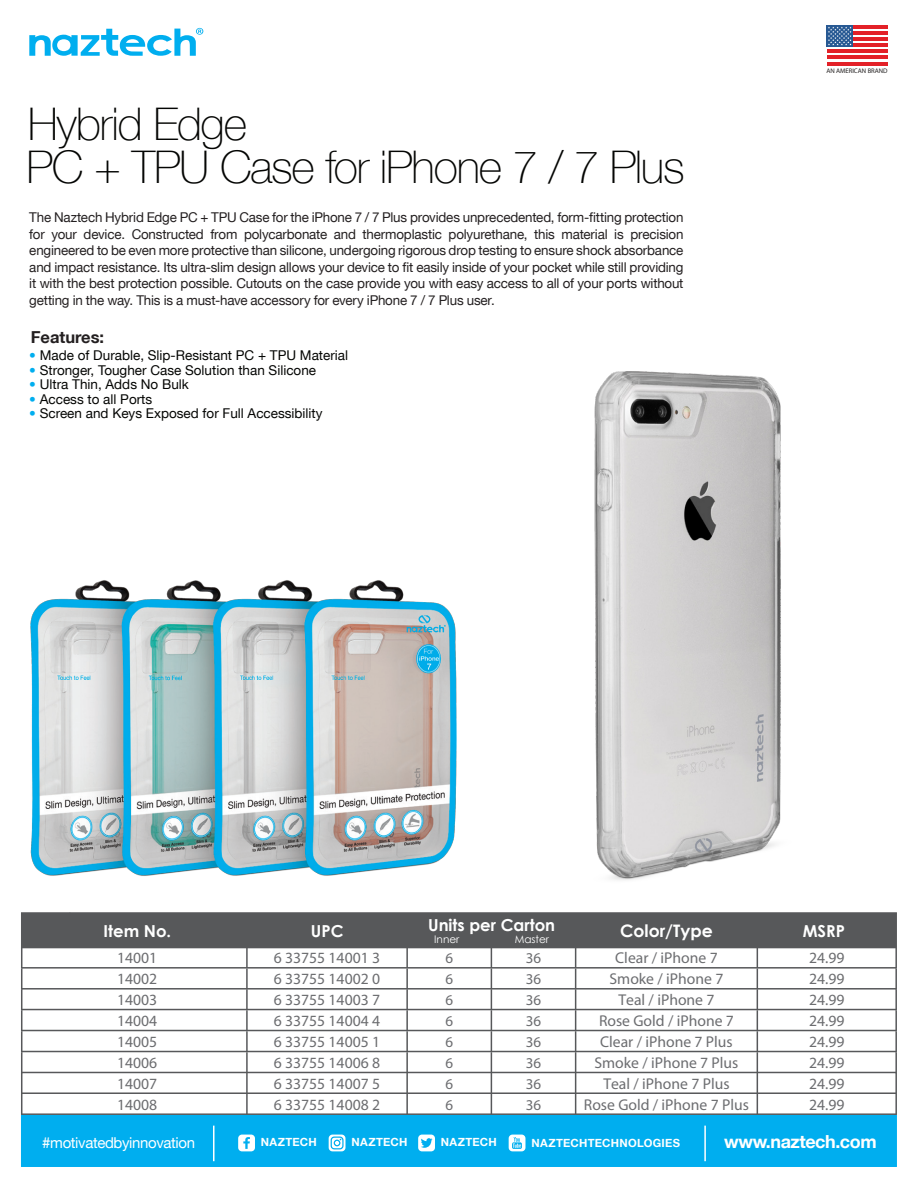
<style>
.page{position:relative;width:918px;height:1188px;background:#fff}
.page>*{position:absolute;margin:0;border:0;box-sizing:border-box;transform-origin:0 0}
.t1{font:100 45px/43.7px "Helvetica Neue LT Std";letter-spacing:-.025em;color:#040503}
.t2{font:700 18px "Helvetica Neue LT Std";letter-spacing:-.025em;color:#fff}
.t3{font:700 17.25px "Century Gothic";color:#fff}
.t4{font:700 16.5px "Century Gothic";color:#fff}
.t5{font:700 16.5px "Helvetica Neue LT Std";color:#231f20}
.t6{font:15.6px "Myriad Pro";color:#6c6d70}
.t7{font:15px "Myriad Pro";color:#6c6d70}
.t8{font:15px "Helvetica Neue LT Std";letter-spacing:-.025em;color:#fff}
.t9{font:13.5px/16.5px "Helvetica Neue LT Std";letter-spacing:-.015em;color:#231f20;text-align:justify}
.t10{font:13.5px "Helvetica Neue LT Std";color:#040503}
.t11{font:700 11.25px "Helvetica Neue LT Std";letter-spacing:.02em;color:#fff}
.t12{font:10.5px "Century Gothic";color:#fff}
.t13{font:6.6px "Myriad Pro";color:#211e1e}
.s1{color:#00aeef}
</style>
<div class="page">
<div style="left:21px;top:912px;width:876px;height:36px;background:#57585a;border:2px solid #57585a"></div>
<hr style="left:246px;top:948px;width:2px;height:20px;background:#57585a">
<hr style="left:406px;top:948px;width:2px;height:20px;background:#57585a">
<hr style="left:895px;top:948px;width:2px;height:21px;background:#57585a">
<hr style="left:22px;top:967px;width:874px;height:2px;background:#57585a">
<div style="left:21px;top:1115px;width:876px;height:52px;background:#00aeef"></div>
<svg style="left:29px;top:28px;width:174px;height:28px"></svg>
<svg style="left:238px;top:1135px;width:17px;height:16px"></svg>
<svg style="left:418px;top:1135px;width:17px;height:16px"></svg>
<svg style="left:329px;top:1135px;width:16px;height:16px"></svg>
<svg style="left:509px;top:1135px;width:16px;height:16px"></svg>
<svg style="left:827px;top:28px;width:60px;height:28px"></svg>
<hr style="left:827px;top:25px;width:60px;height:3px;background:#e32128">
<hr style="left:827px;top:31px;width:60px;height:4px;background:#e32128">
<hr style="left:827px;top:38px;width:60px;height:3px;background:#e32128">
<hr style="left:827px;top:44px;width:60px;height:3px;background:#e32128">
<hr style="left:827px;top:50px;width:60px;height:3px;background:#e32128">
<hr style="left:827px;top:56px;width:60px;height:3px;background:#e32128">
<hr style="left:827px;top:62px;width:60px;height:3px;background:#e32128">
<div style="left:827px;top:25px;width:26px;height:22px;background:linear-gradient(to right,#336299,#2c5d95)"></div>
<svg style="left:828px;top:27px;width:24px;height:18px"></svg>
<hr style="left:213px;top:1126px;width:2px;height:35px;background:#fff">
<hr style="left:704px;top:1126px;width:2px;height:35px;background:#fff">
<hr style="left:246px;top:969px;width:2px;height:20px;background:#57585a">
<hr style="left:406px;top:969px;width:2px;height:20px;background:#57585a">
<hr style="left:895px;top:969px;width:2px;height:21px;background:#57585a">
<hr style="left:22px;top:988px;width:874px;height:2px;background:#57585a">
<hr style="left:246px;top:989px;width:2px;height:21px;background:#57585a">
<hr style="left:406px;top:989px;width:2px;height:21px;background:#57585a">
<hr style="left:895px;top:989px;width:2px;height:21px;background:#57585a">
<hr style="left:22px;top:1009px;width:874px;height:1px;background:#57585a">
<hr style="left:246px;top:1010px;width:2px;height:21px;background:#57585a">
<hr style="left:406px;top:1010px;width:2px;height:21px;background:#57585a">
<hr style="left:895px;top:1010px;width:2px;height:21px;background:#57585a">
<hr style="left:22px;top:1030px;width:874px;height:1px;background:#57585a">
<hr style="left:246px;top:1031px;width:2px;height:21px;background:#57585a">
<hr style="left:406px;top:1031px;width:2px;height:21px;background:#57585a">
<hr style="left:895px;top:1031px;width:2px;height:21px;background:#57585a">
<hr style="left:22px;top:1051px;width:874px;height:1px;background:#57585a">
<hr style="left:246px;top:1052px;width:2px;height:20px;background:#57585a">
<hr style="left:406px;top:1052px;width:2px;height:20px;background:#57585a">
<hr style="left:895px;top:1052px;width:2px;height:21px;background:#57585a">
<hr style="left:22px;top:1072px;width:874px;height:1px;background:#57585a">
<hr style="left:246px;top:1073px;width:2px;height:20px;background:#57585a">
<hr style="left:406px;top:1073px;width:2px;height:20px;background:#57585a">
<hr style="left:895px;top:1073px;width:2px;height:21px;background:#57585a">
<hr style="left:22px;top:1092px;width:874px;height:2px;background:#57585a">
<hr style="left:246px;top:1094px;width:2px;height:20px;background:#57585a">
<svg style="left:21px;top:948px;width:1px;height:167px"></svg>
<hr style="left:406px;top:1094px;width:2px;height:20px;background:#57585a">
<svg style="left:491px;top:948px;width:1px;height:165px"></svg>
<svg style="left:575px;top:948px;width:1px;height:165px"></svg>
<svg style="left:757px;top:948px;width:1px;height:165px"></svg>
<hr style="left:895px;top:1094px;width:2px;height:21px;background:#57585a">
<hr style="left:22px;top:1113px;width:874px;height:2px;background:#57585a">
<img style="left:30px;top:580px;width:382px;height:296px">
<img style="left:412px;top:371px;width:369px;height:509px">
<h1 class="t1" style="left:26px;top:102px;width:660px">Hybrid Edge<br>PC + TPU Case for iPhone 7 / 7 Plus</h1>
<p class="t9" style="left:29px;top:209px;width:656px">The Naztech Hybrid Edge PC + TPU Case for the iPhone 7 / 7 Plus provides unprecedented, form-fitting protection for your device. Constructed from polycarbonate and thermoplastic polyurethane, this material is precision engineered to be even more protective than silicone, undergoing rigorous drop testing to ensure shock absorbance and impact resistance. Its ultra-slim design allows your device to fit easily inside of your pocket while still providing it with the best protection possible. Cutouts on the case provide you with easy access to all of your ports without getting in the way. This is a must-have accessory for every iPhone 7 / 7 Plus user.</p>
<p class="t5" style="left:31px;top:327px;width:75px">Features:</p>
<p class="t10" style="left:29px;top:347px;width:320px"><span class="s1">•</span> Made of Durable, Slip-Resistant PC + TPU Material</p>
<p class="t10" style="left:29px;top:362px;width:288px"><span class="s1">•</span> Stronger, Tougher Case Solution than Silicone</p>
<p class="t10" style="left:29px;top:376px;width:161px"><span class="s1">•</span> Ultra Thin, Adds No Bulk</p>
<p class="t10" style="left:29px;top:391px;width:124px"><span class="s1">•</span> Access to all Ports</p>
<p class="t10" style="left:29px;top:406px;width:295px"><span class="s1">•</span> Screen and Keys Exposed for Full Accessibility</p>
<p class="t13" style="left:826px;top:66px;width:63px">AN AMERICAN BRAND</p>
<p class="t4" style="left:104px;top:918px;width:69px">Item No.</p>
<p class="t4" style="left:311px;top:918px;width:34px">UPC</p>
<p class="t4" style="left:428px;top:913px;width:129px">Units per Carton</p>
<p class="t12" style="left:434px;top:932px;width:27px">Inner</p>
<p class="t12" style="left:515px;top:932px;width:36px">Master</p>
<p class="t3" style="left:620px;top:917px;width:94px">Color/Type</p>
<p class="t4" style="left:803px;top:918px;width:44px">MSRP</p>
<p class="t6" style="left:117px;top:948px;width:42px">14001</p>
<p class="t6" style="left:274px;top:948px;width:108px">6 33755 14001 3</p>
<p class="t7" style="left:445px;top:949px;width:9px">6</p>
<p class="t7" style="left:526px;top:949px;width:17px">36</p>
<p class="t6" style="left:615px;top:948px;width:104px">Clear / iPhone 7</p>
<p class="t6" style="left:809px;top:948px;width:37px">24.99</p>
<p class="t6" style="left:117px;top:969px;width:42px">14002</p>
<p class="t6" style="left:274px;top:969px;width:108px">6 33755 14002 0</p>
<p class="t7" style="left:445px;top:970px;width:9px">6</p>
<p class="t7" style="left:526px;top:970px;width:17px">36</p>
<p class="t6" style="left:610px;top:969px;width:115px">Smoke / iPhone 7</p>
<p class="t6" style="left:809px;top:969px;width:37px">24.99</p>
<p class="t6" style="left:117px;top:990px;width:42px">14003</p>
<p class="t6" style="left:274px;top:990px;width:108px">6 33755 14003 7</p>
<p class="t7" style="left:445px;top:991px;width:9px">6</p>
<p class="t7" style="left:526px;top:991px;width:17px">36</p>
<p class="t6" style="left:618px;top:990px;width:98px">Teal / iPhone 7</p>
<p class="t6" style="left:809px;top:990px;width:37px">24.99</p>
<p class="t6" style="left:117px;top:1011px;width:42px">14004</p>
<p class="t6" style="left:274px;top:1011px;width:108px">6 33755 14004 4</p>
<p class="t7" style="left:445px;top:1012px;width:9px">6</p>
<p class="t7" style="left:526px;top:1012px;width:17px">36</p>
<p class="t6" style="left:599px;top:1011px;width:136px">Rose Gold / iPhone 7</p>
<p class="t6" style="left:809px;top:1011px;width:37px">24.99</p>
<p class="t6" style="left:117px;top:1032px;width:42px">14005</p>
<p class="t6" style="left:274px;top:1032px;width:108px">6 33755 14005 1</p>
<p class="t7" style="left:445px;top:1033px;width:9px">6</p>
<p class="t7" style="left:526px;top:1033px;width:17px">36</p>
<p class="t6" style="left:600px;top:1032px;width:134px">Clear / iPhone 7 Plus</p>
<p class="t6" style="left:809px;top:1032px;width:37px">24.99</p>
<p class="t6" style="left:117px;top:1053px;width:42px">14006</p>
<p class="t6" style="left:274px;top:1053px;width:108px">6 33755 14006 8</p>
<p class="t7" style="left:445px;top:1054px;width:9px">6</p>
<p class="t7" style="left:526px;top:1054px;width:17px">36</p>
<p class="t6" style="left:594px;top:1053px;width:145px">Smoke / iPhone 7 Plus</p>
<p class="t6" style="left:809px;top:1053px;width:37px">24.99</p>
<p class="t6" style="left:117px;top:1074px;width:42px">14007</p>
<p class="t6" style="left:274px;top:1074px;width:108px">6 33755 14007 5</p>
<p class="t7" style="left:445px;top:1074px;width:9px">6</p>
<p class="t7" style="left:526px;top:1074px;width:17px">36</p>
<p class="t6" style="left:603px;top:1074px;width:128px">Teal / iPhone 7 Plus</p>
<p class="t6" style="left:809px;top:1074px;width:37px">24.99</p>
<p class="t6" style="left:117px;top:1095px;width:42px">14008</p>
<p class="t6" style="left:274px;top:1095px;width:108px">6 33755 14008 2</p>
<p class="t7" style="left:445px;top:1095px;width:9px">6</p>
<p class="t7" style="left:526px;top:1095px;width:17px">36</p>
<p class="t6" style="left:584px;top:1095px;width:167px">Rose Gold / iPhone 7 Plus</p>
<p class="t6" style="left:809px;top:1095px;width:37px">24.99</p>
<p class="t8" style="left:42px;top:1133px;width:154px">#motivatedbyinnovation</p>
<h2 class="t2" style="left:724px;top:1131px;width:154px">www.naztech.com</h2>
<p class="t11" style="left:261px;top:1135px;width:58px">NAZTECH</p>
<p class="t11" style="left:351px;top:1135px;width:58px">NAZTECH</p>
<p class="t11" style="left:441px;top:1135px;width:58px">NAZTECH</p>
<p class="t11" style="left:531px;top:1136px;width:150px">NAZTECHTECHNOLOGIES</p>
</div>
